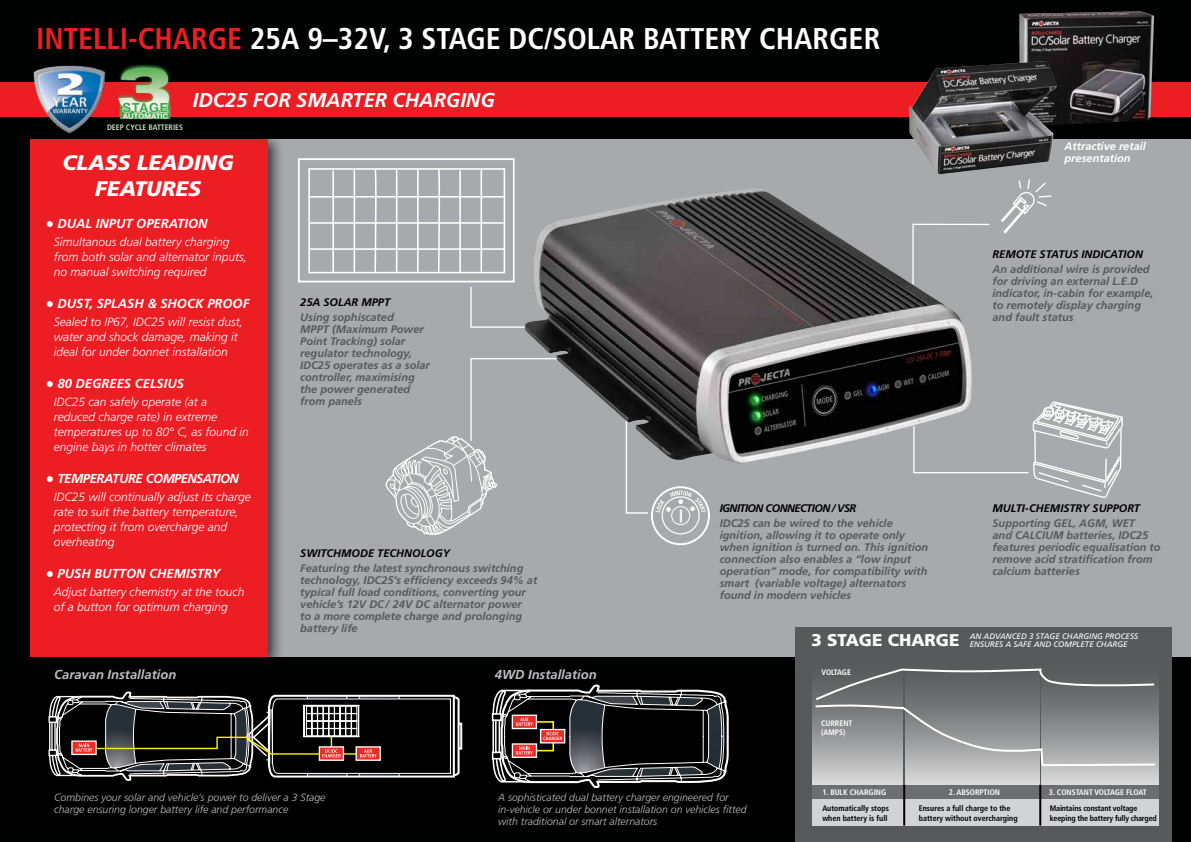
<style>
.page{position:relative;width:1191px;height:842px;background:#000101}
.page>*{position:absolute;margin:0;border:0;box-sizing:border-box;transform-origin:0 0}
.t1{font:700 condensed 30px "Frutiger LT";color:#fff}
.t2{font:italic 900 21px/26px "Frutiger LT";color:#fff;text-align:center}
.t3{font:italic 700 20px "Frutiger LT";color:#fff}
.t4{font:900 17px "Frutiger LT";color:#fff}
.t5{font:italic 700 13px "Frutiger LT";color:#fff}
.t6{font:italic 700 13px "Frutiger LT";color:#bcbec0}
.t7{font:italic 700 13px "Frutiger LT";letter-spacing:-.05em;color:#fff}
.t8{font:italic 300 12px/15px "Frutiger LT";color:#fff}
.t9{font:italic 700 11px/12px "Frutiger LT";color:#58595b}
.t10{font:italic 700 11px "Frutiger LT";color:#000}
.t11{font:italic 700 11px/12px "Frutiger LT";color:#fff}
.t12{font:italic 700 11px "Frutiger LT";letter-spacing:-.05em;color:#000}
.t13{font:italic 300 10.5px/12px "Frutiger LT";color:#bcbec0}
.t14{font:700 condensed 8px/9.6px "Frutiger LT";color:#000}
.t15{font:700 condensed 8px/9.6px "Frutiger LT";color:#fff}
.t16{font:italic 8px/8px "Frutiger LT";color:#fff}
.t17{font:700 condensed 8px/9.6px "Frutiger LT";letter-spacing:-.02em;color:#000}
.t18{font:700 condensed 8px "Frutiger LT";letter-spacing:-.02em;color:#fff}
.t19{font:700 condensed 7.9px "Frutiger LT";color:#c4debb}
.s1{color:#ed1d24}
.s2{font-weight:300;font-size:17px}
</style>
<div class="page">
<div style="left:0;top:82px;width:1191px;height:35px;background:#ed1d24"></div>
<div style="left:245px;top:139px;width:946px;height:517px;background:#a7a9ac"></div>
<svg style="left:491px;top:684px;width:238px;height:104px"></svg>
<svg style="left:48px;top:691px;width:415px;height:90px"></svg>
<div style="left:22px;top:130px;width:262px;height:543px;background:#000101;opacity:.75"></div>
<div style="left:31px;top:139px;width:237px;height:517px;background:#ed1d24"></div>
<img style="left:118px;top:64px;width:53px;height:56px">
<div style="left:795px;top:628px;width:377px;height:214px;background:#58595b"></div>
<div style="left:812px;top:785px;width:347px;height:14px;background:#6d6e71"></div>
<div style="left:812px;top:799px;width:347px;height:26px;background:#d1d3d4"></div>
<svg style="left:812px;top:668px;width:91px;height:117px;background:#c4c5c5"></svg>
<svg style="left:905px;top:668px;width:134px;height:117px;background:#c8c8c9"></svg>
<svg style="left:1041px;top:668px;width:118px;height:117px;background:#c2c3c3"></svg>
<svg style="left:813px;top:669px;width:344px;height:98px"></svg>
<hr style="left:903px;top:785px;width:2px;height:40px;background:#000">
<hr style="left:1039px;top:785px;width:2px;height:40px;background:#000">
<img style="left:1019px;top:11px;width:135px;height:114px">
<div style="left:298px;top:158px;width:216px;height:124px;border:2px solid #fff"></div>
<div style="left:308px;top:168px;width:197px;height:105px;border:2px solid #fff"></div>
<hr style="left:332px;top:170px;width:2px;height:103px;background:#fff">
<hr style="left:353px;top:169px;width:2px;height:103px;background:#fff">
<svg style="left:373px;top:168px;width:4px;height:105px"></svg>
<hr style="left:396px;top:170px;width:1px;height:103px;background:#fff">
<hr style="left:417px;top:169px;width:1px;height:103px;background:#fff">
<svg style="left:437px;top:168px;width:3px;height:105px"></svg>
<hr style="left:459px;top:170px;width:2px;height:103px;background:#fff">
<hr style="left:480px;top:169px;width:2px;height:103px;background:#fff">
<hr style="left:308px;top:196px;width:196px;height:2px;background:#fff">
<hr style="left:309px;top:222px;width:194px;height:2px;background:#fff">
<hr style="left:309px;top:248px;width:195px;height:2px;background:#fff">
<svg style="left:470px;top:287px;width:51px;height:41px"></svg>
<svg style="left:974px;top:223px;width:16px;height:2px"></svg>
<div style="left:661px;top:496px;width:38px;height:38px;border:1px solid #fff;border-radius:50%"></div>
<div style="left:671px;top:506px;width:19px;height:19px;border:1px solid #fff;border-radius:50%"></div>
<svg style="left:625px;top:464px;width:85px;height:58px"></svg>
<svg style="left:385px;top:358px;width:136px;height:177px"></svg>
<svg style="left:913px;top:401px;width:210px;height:97px"></svg>
<svg style="left:1001px;top:179px;width:51px;height:55px"></svg>
<img style="left:521px;top:188px;width:453px;height:276px">
<img style="left:24px;top:65px;width:91px;height:76px">
<img style="left:909px;top:61px;width:147px;height:114px">
<h1 class="t1" style="left:36px;top:21px;width:846px"><span class="s1">INTELLI-CHARGE</span> 25A 9–32V, 3 STAGE DC/SOLAR BATTERY CHARGER</h1>
<p class="t19" style="left:107px;top:122px;width:78px">DEEP CYCLE BATTERIES</p>
<h3 class="t3" style="left:193px;top:89px;width:303px">IDC25 FOR SMARTER CHARGING</h3>
<h2 class="t2" style="left:63px;top:150px;width:172px">CLASS LEADING<br>FEATURES</h2>
<p class="t5" style="left:45px;top:216px;width:164px"><span class="s2">•</span> DUAL INPUT OPERATION</p>
<p class="t8" style="left:54px;top:235px;width:195px">Simultanous dual battery charging from both solar and alternator inputs, no manual switching required</p>
<p class="t5" style="left:45px;top:296px;width:205px"><span class="s2">•</span> DUST, SPLASH &amp; SHOCK PROOF</p>
<p class="t8" style="left:54px;top:315px;width:191px">Sealed to IP67, IDC25 will resist dust, water and shock damage, making it ideal for under bonnet installation</p>
<p class="t5" style="left:45px;top:376px;width:140px"><span class="s2">•</span> 80 DEGREES CELSIUS</p>
<p class="t8" style="left:54px;top:394px;width:196px">IDC25 can safely operate (at a reduced charge rate) in extreme temperatures up to 80° C, as found in engine bays in hotter climates</p>
<p class="t7" style="left:45px;top:471px;width:195px"><span class="s2">•</span> TEMPERATURE COMPENSATION</p>
<p class="t8" style="left:54px;top:489px;width:198px">IDC25 will continually adjust its charge rate to suit the battery temperature, protecting it from overcharge and overheating</p>
<p class="t5" style="left:45px;top:566px;width:177px"><span class="s2">•</span> PUSH BUTTON CHEMISTRY</p>
<p class="t8" style="left:54px;top:584px;width:192px">Adjust battery chemistry at the touch of a button for optimum charging</p>
<p class="t10" style="left:300px;top:295px;width:91px">25A SOLAR MPPT</p>
<p class="t9" style="left:300px;top:311px;width:131px">Using sophiscated<br>MPPT (Maximum Power<br>Point Tracking) solar regulator technology,<br>IDC25 operates as a solar controller, maximising the power generated from panels</p>
<p class="t10" style="left:300px;top:546px;width:151px">SWITCHMODE TECHNOLOGY</p>
<p class="t9" style="left:300px;top:562px;width:238px">Featuring the latest synchronous switching technology, IDC25’s efficiency exceeds 94% at typical full load conditions, converting your vehicle’s 12V DC / 24V DC alternator power<br>to a more complete charge and prolonging battery life</p>
<p class="t6" style="left:54px;top:666px;width:124px">Caravan Installation</p>
<p class="t6" style="left:495px;top:666px;width:103px">4WD Installation</p>
<p class="t11" style="left:1064px;top:141px;width:83px">Attractive retail presentation</p>
<p class="t10" style="left:992px;top:248px;width:152px">REMOTE STATUS INDICATION</p>
<p class="t9" style="left:992px;top:263px;width:162px">An additional wire is provided for driving an external L.E.D indicator, in-cabin for example, to remotely display charging and fault status</p>
<p class="t12" style="left:719px;top:502px;width:138px">IGNITION CONNECTION / VSR</p>
<p class="t9" style="left:719px;top:517px;width:210px">IDC25 can be wired to the vehicle ignition, allowing it to operate only when ignition is turned on. This ignition connection also enables a “low input operation” mode, for compatibility with smart (variable voltage) alternators found in modern vehicles</p>
<p class="t10" style="left:992px;top:502px;width:149px">MULTI-CHEMISTRY SUPPORT</p>
<p class="t9" style="left:992px;top:517px;width:170px">Supporting GEL, AGM, WET<br>and CALCIUM batteries, IDC25 features periodic equalisation to remove acid stratification from calcium batteries</p>
<h3 class="t4" style="left:811px;top:630px;width:150px">3 STAGE CHARGE</h3>
<p class="t18" style="left:821px;top:667px;width:31px">VOLTAGE</p>
<p class="t16" style="left:969px;top:632px;width:170px">AN ADVANCED 3 STAGE CHARGING PROCESS<br>ENSURES A SAFE AND COMPLETE CHARGE</p>
<p class="t15" style="left:821px;top:718px;width:33px">CURRENT (AMPS)</p>
<p class="t13" style="left:54px;top:792px;width:273px">Combines your solar and vehicle’s power to deliver a 3 Stage charge ensuring longer battery life and performance</p>
<p class="t13" style="left:498px;top:792px;width:250px">A sophisticated dual battery charger engineered for in-vehicle or under bonnet installation on vehicles fitted with traditional or smart alternators</p>
<p class="t15" style="left:822px;top:787px;width:65px">1. BULK CHARGING</p>
<p class="t15" style="left:949px;top:787px;width:53px">2. ABSORPTION</p>
<p class="t15" style="left:1048px;top:787px;width:99px">3. CONSTANT VOLTAGE FLOAT</p>
<p class="t14" style="left:822px;top:803px;width:68px">Automatically stops when battery is full</p>
<p class="t14" style="left:918px;top:803px;width:100px">Ensures a full charge to the battery without overcharging</p>
<p class="t17" style="left:1049px;top:803px;width:108px">Maintains constant voltage keeping the battery fully charged</p>
</div>
